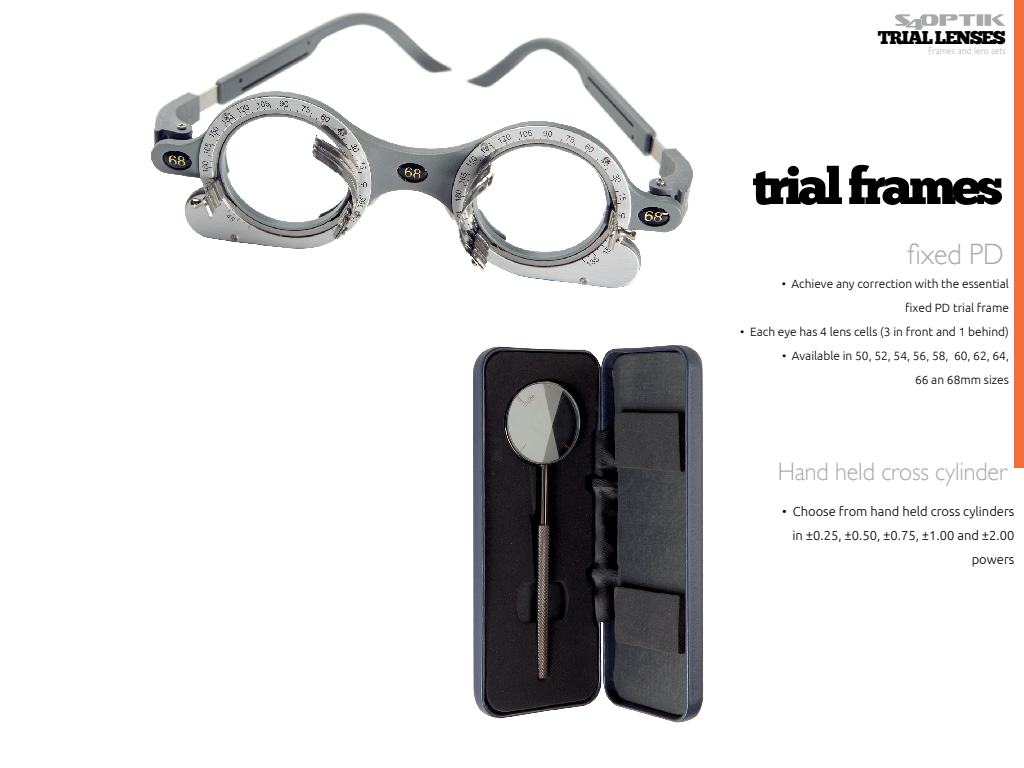
<style>
.page{position:relative;width:1024px;height:768px;background:#fff}
.page>*{position:absolute;margin:0;border:0;box-sizing:border-box;transform-origin:0 0}
.t1{font:51px "Chunk Five Ex";letter-spacing:-.075em;color:#000}
.t2{font:300 29.4px "Gill Sans";color:#a8a9ad;scale:.95 1}
.t3{font:300 25.2px "Gill Sans";letter-spacing:-.005em;color:#a8a9ad;scale:.95 1}
.t4{font:18.4px "Chunk Five Ex";letter-spacing:-.075em;color:#000}
.t5{font:300 13px "Ubuntu";color:#000}
.t6{font:300 12px "Ubuntu";color:#000}
.t7{font:300 9.8px "Gill Sans";letter-spacing:.01em;color:#a8a9ad;scale:.95 1}
</style>
<div class="page">
<img style="left:473px;top:345px;width:231px;height:378px">
<img style="left:151px;top:12px;width:542px;height:276px">
<div style="left:977px;top:14px;width:6px;height:12px;background:#a8a9ad"></div>
<svg style="left:992px;top:14px;width:13px;height:12px"></svg>
<div style="left:985px;top:14px;width:6px;height:12px;background:#a8a9ad"></div>
<svg style="left:895px;top:14px;width:80px;height:16px"></svg>
<div style="left:1014px;top:0;width:10px;height:468px;background:#f26f3c"></div>
<h3 class="t4" style="left:878px;top:24px;width:129px">TRIAL LENSES</h3>
<p class="t7" style="left:928px;top:45px;width:83px">Frames and lens sets</p>
<p class="t1" style="left:752px;top:148px;width:252px">trial frames</p>
<p class="t2" style="left:908px;top:237px;width:103px">fixed PD</p>
<p class="t6" style="left:782px;top:277px;width:229px">• Achieve any correction with the essential</p>
<p class="t6" style="left:905px;top:301px;width:105px">fixed PD trial frame</p>
<p class="t6" style="left:740px;top:325px;width:270px">• Each eye has 4 lens cells (3 in front and 1 behind)</p>
<p class="t6" style="left:782px;top:349px;width:228px">• Available in 50, 52, 54, 56, 58, 60, 62, 64,</p>
<p class="t6" style="left:915px;top:373px;width:95px">66 an 68mm sizes</p>
<p class="t3" style="left:778px;top:457px;width:243px">Hand held cross cylinder</p>
<p class="t5" style="left:782px;top:504px;width:234px">• Choose from hand held cross cylinders</p>
<p class="t5" style="left:792px;top:528px;width:224px">in ±0.25, ±0.50, ±0.75, ±1.00 and ±2.00</p>
<p class="t5" style="left:972px;top:552px;width:44px">powers</p>
</div>
